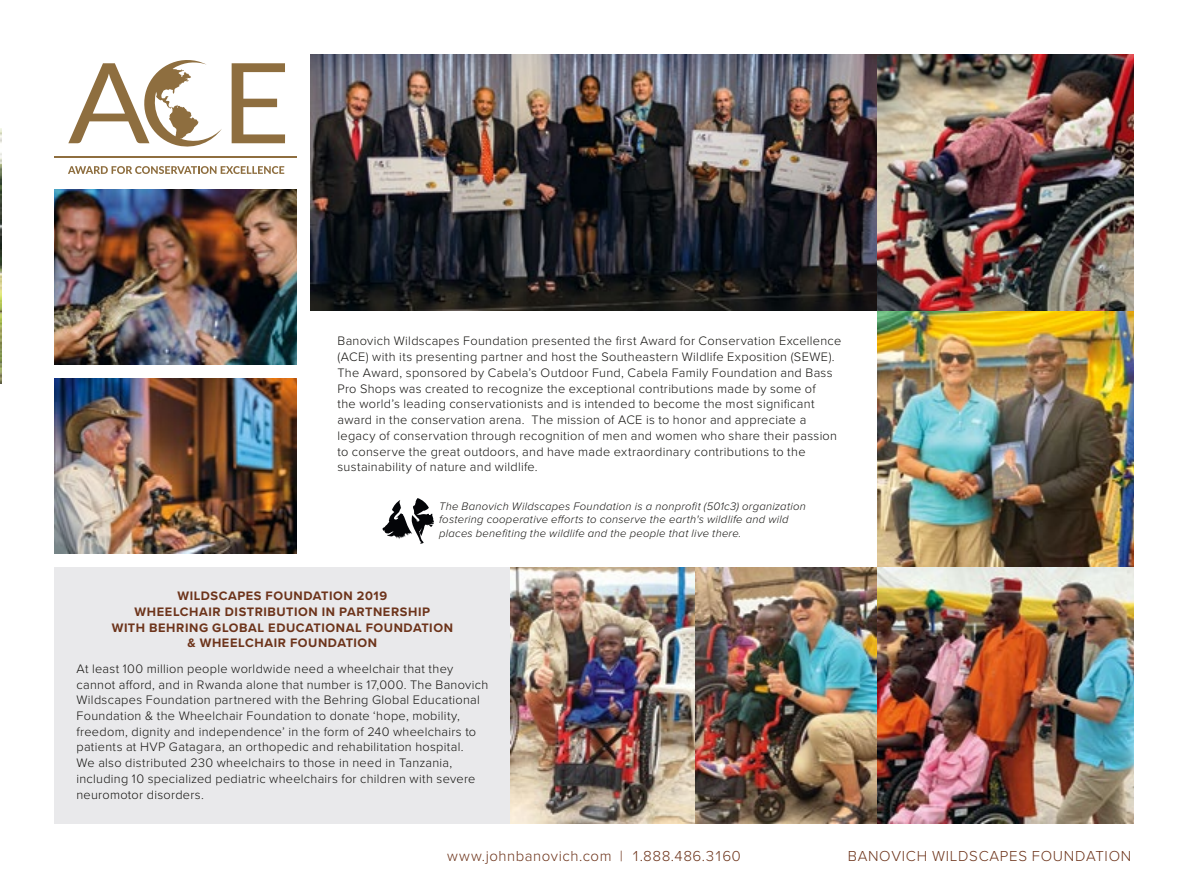
<style>
.page{position:relative;width:1188px;height:891px;background:#fff}
.page>*{position:absolute;margin:0;border:0;box-sizing:border-box;transform-origin:0 0}
.t1{font:300 15px "Proxima Nova";letter-spacing:.03em;color:#6d341b}
.t2{font:300 15px "Proxima Nova";letter-spacing:.05em;color:#6d341b}
.t3{font:300 12.75px/15.8px "Proxima Nova";letter-spacing:.02em;color:#141310}
.t4{font:700 12.75px/15.8px "Proxima Nova";letter-spacing:.045em;color:#6d341b;text-align:center}
.t5{font:italic 300 11.25px/13.5px "Proxima Nova";letter-spacing:.025em;color:#141310}
</style>
<div class="page">
<div style="left:54px;top:567px;width:457px;height:257px;background:#e9e9eb"></div>
<img style="left:310px;top:54px;width:568px;height:257px">
<img style="left:0;top:128px;width:1px;height:256px">
<svg style="left:232px;top:63px;width:53px;height:80px"></svg>
<hr style="left:54px;top:156px;width:243px;height:2px;background:#8e6e3f">
<svg style="left:68px;top:166px;width:216px;height:8px"></svg>
<svg style="left:68px;top:60px;width:154px;height:87px"></svg>
<img style="left:54px;top:189px;width:243px;height:175px">
<img style="left:511px;top:567px;width:367px;height:257px">
<svg style="left:382px;top:498px;width:52px;height:46px"></svg>
<img style="left:878px;top:54px;width:256px;height:770px">
<img style="left:54px;top:378px;width:243px;height:176px">
<p class="t3" style="left:338px;top:334px;width:505px">Banovich Wildscapes Foundation presented the first Award for Conservation Excellence (ACE) with its presenting partner and host the Southeastern Wildlife Exposition (SEWE).<br>The Award, sponsored by Cabela’s Outdoor Fund, Cabela Family Foundation and Bass Pro Shops was created to recognize the exceptional contributions made by some of<br>the world’s leading conservationists and is intended to become the most significant award in the conservation arena. The mission of ACE is to honor and appreciate a legacy of conservation through recognition of men and women who share their passion to conserve the great outdoors, and have made extraordinary contributions to the sustainability of nature and wildlife.</p>
<p class="t5" style="left:439px;top:500px;width:368px">The Banovich Wildscapes Foundation is a nonprofit (501c3) organization fostering cooperative efforts to conserve the earth's wildlife and wild places benefiting the wildlife and the people that live there.</p>
<p class="t4" style="left:112px;top:588px;width:343px">WILDSCAPES FOUNDATION 2019<br>WHEELCHAIR DISTRIBUTION IN PARTNERSHIP<br>WITH BEHRING GLOBAL EDUCATIONAL FOUNDATION &amp; WHEELCHAIR FOUNDATION</p>
<p class="t3" style="left:77px;top:661px;width:413px">At least 100 million people worldwide need a wheelchair that they cannot afford, and in Rwanda alone that number is 17,000. The Banovich Wildscapes Foundation partnered with the Behring Global Educational Foundation &amp; the Wheelchair Foundation to donate ‘hope, mobility, freedom, dignity and independence’ in the form of 240 wheelchairs to patients at HVP Gatagara, an orthopedic and rehabilitation hospital.<br>We also distributed 230 wheelchairs to those in need in Tanzania, including 10 specialized pediatric wheelchairs for children with severe neuromotor disorders.</p>
<p class="t1" style="left:447px;top:847px;width:295px">www.johnbanovich.com | 1.888.486.3160</p>
<p class="t2" style="left:848px;top:847px;width:285px">BANOVICH WILDSCAPES FOUNDATION</p>
</div>
